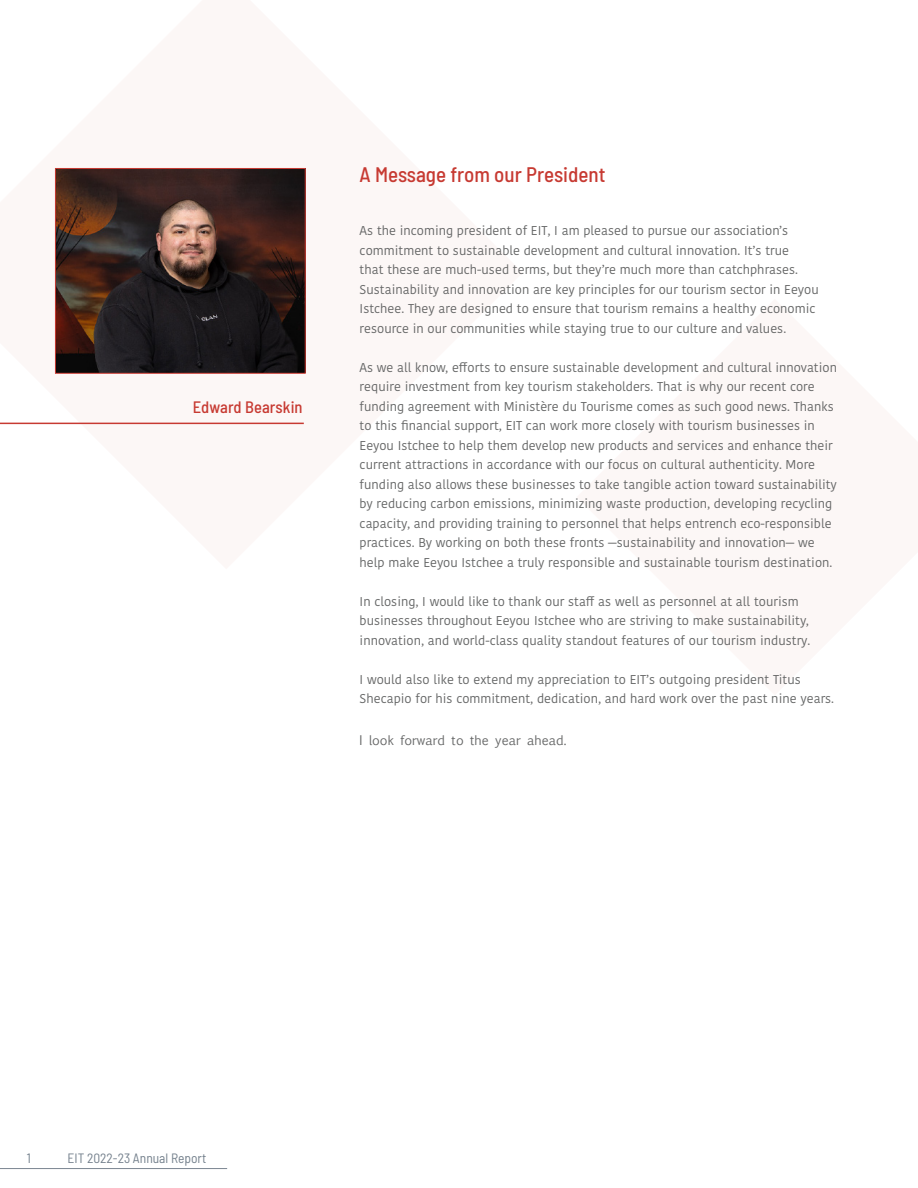
<style>
.page{position:relative;width:918px;height:1188px;background:#fff}
.page>*{position:absolute;margin:0;border:0;box-sizing:border-box;transform-origin:0 0}
.t1{font:500 semi-condensed 21px "Barlow";color:#c73a32}
.t2{font:500 semi-condensed 16.5px "Barlow";letter-spacing:.005em;color:#c73a32}
.t3{font:semi-condensed 13.5px "Barlow";color:#75818d}
.Paragraph_Style_6{font:12.75px/19.5px "Kohinoor Devanagari";color:#656666}
.Paragraph_Style_6-2{font:12.75px "Euphemia UCAS";color:#656666}
</style>
<div class="page">
<hr style="left:0;top:1168px;width:227px;height:1px;background:#7b8691">
<img style="left:57px;top:170px;width:247px;height:202px">
<div style="left:55px;top:168px;width:251px;height:206px;border:1px solid #c73a32"></div>
<hr style="left:0;top:423px;width:304px;height:1px;background:#c73a32">
<p class="t2" style="left:193px;top:395px;width:111px">Edward Bearskin</p>
<p class="t1" style="left:360px;top:159px;width:247px">A Message from our President</p>
<p class="Paragraph_Style_6" style="left:360px;top:221px;width:461px">As the incoming president of EIT, I am pleased to pursue our association’s commitment to sustainable development and cultural innovation. It’s true<br>that these are much-used terms, but they’re much more than catchphrases.<br>Sustainability and innovation are key principles for our tourism sector in Eeyou Istchee. They are designed to ensure that tourism remains a healthy economic resource in our communities while staying true to our culture and values.</p>
<p class="Paragraph_Style_6" style="left:360px;top:358px;width:479px">As we all know, efforts to ensure sustainable development and cultural innovation require investment from key tourism stakeholders. That is why our recent core funding agreement with Ministère du Tourisme comes as such good news. Thanks to this financial support, EIT can work more closely with tourism businesses in Eeyou Istchee to help them develop new products and services and enhance their current attractions in accordance with our focus on cultural authenticity. More funding also allows these businesses to take tangible action toward sustainability by reducing carbon emissions, minimizing waste production, developing recycling capacity, and providing training to personnel that helps entrench eco-responsible practices. By working on both these fronts —sustainability and innovation— we help make Eeyou Istchee a truly responsible and sustainable tourism destination.</p>
<p class="Paragraph_Style_6" style="left:360px;top:592px;width:452px">In closing, I would like to thank our staff as well as personnel at all tourism businesses throughout Eeyou Istchee who are striving to make sustainability, innovation, and world-class quality standout features of our tourism industry.</p>
<p class="Paragraph_Style_6" style="left:360px;top:670px;width:476px">I would also like to extend my appreciation to EIT’s outgoing president Titus<br>Shecapio for his commitment, dedication, and hard work over the past nine years.</p>
<p class="Paragraph_Style_6-2" style="left:360px;top:731px;width:208px">I look forward to the year ahead.</p>
<p class="t3" style="left:27px;top:1148px;width:6px">1</p>
<p class="t3" style="left:68px;top:1148px;width:140px">EIT 2022-23 Annual Report</p>
</div>
